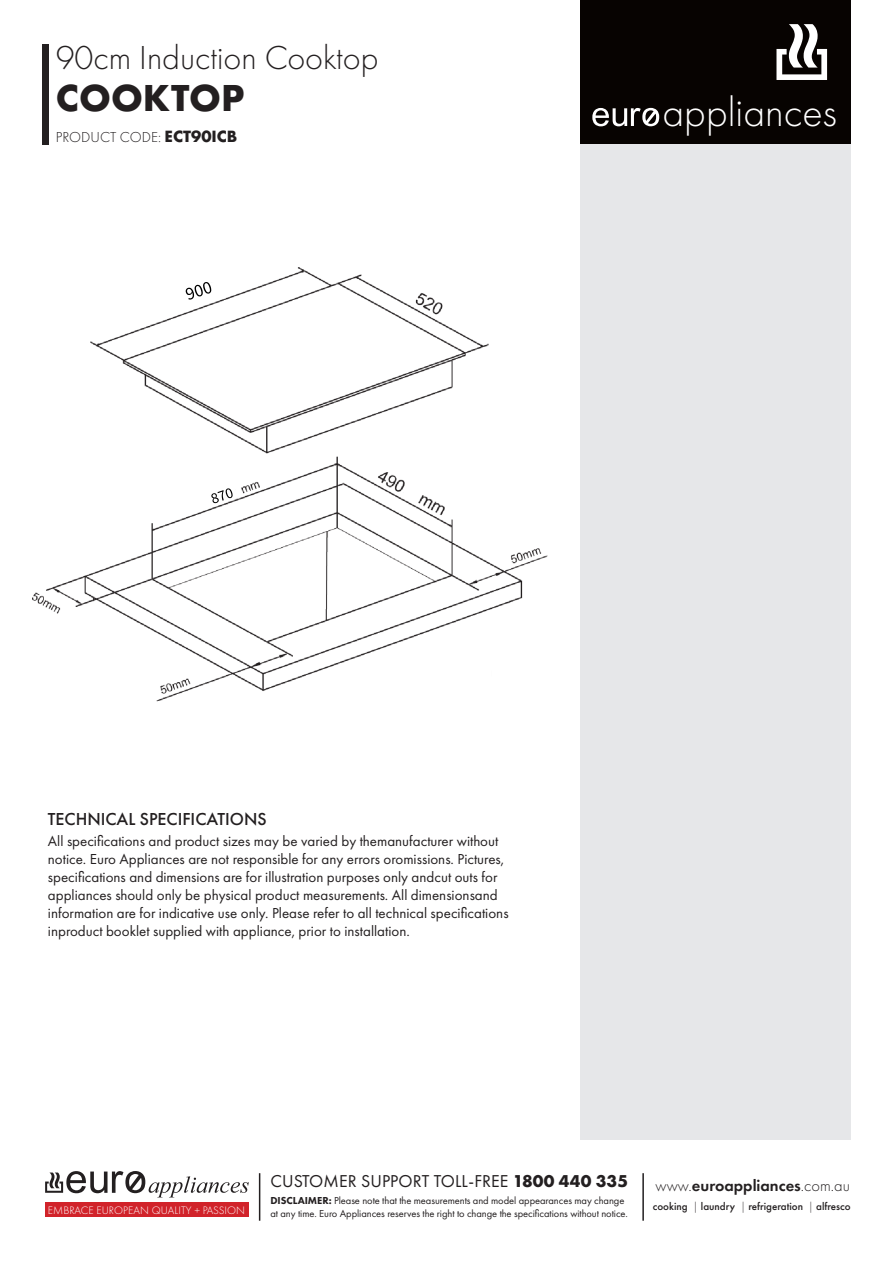
<style>
.page{position:relative;width:893px;height:1263px;background:#fff}
.page>*{position:absolute;margin:0;border:0;box-sizing:border-box;transform-origin:0 0}
.t1{font:300 42.15px "Futura PT";color:#fff}
.t2{font:300 34.5px "Futura PT";color:#231f20}
.t3{font:700 34.5px "Futura";color:#231f20}
.t4{font:500 18px "Futura PT";color:#231f20}
.t5{font:17.85px "Futura PT";letter-spacing:.005em;color:#231f20}
.t6{font:600 16.5px "Futura PT";color:#231f20}
.t7{font:15px/18px "Futura PT";color:#231f20}
.t8{font:300 15px "Futura PT";color:#231f20}
.t9{font:300 11.25px "Futura PT";letter-spacing:.005em;color:#fff}
.t10{font:500 11.1px "Futura PT";color:#231f20}
.t11{font:10.5px/12.6px "Futura PT";letter-spacing:-.005em;color:#231f20}
.s1{font-family:"Futura";font-weight:700}
.s2{font-weight:700}
.s3{font-weight:300}
.s4{font-weight:800}
</style>
<div class="page">
<div style="left:580px;top:0;width:270px;height:1140px;background:#e6e7e9"></div>
<div style="left:580px;top:0;width:270px;height:143px;background:#070301"></div>
<div style="left:43px;top:45px;width:6px;height:100px;background:#231f20"></div>
<img style="left:33px;top:267px;width:515px;height:435px">
<svg style="left:186px;top:282px;width:33px;height:22px"></svg>
<svg style="left:205px;top:488px;width:28px;height:18px"></svg>
<svg style="left:776px;top:24px;width:51px;height:56px"></svg>
<svg style="left:592px;top:108px;width:67px;height:18px"></svg>
<div style="left:45px;top:1202px;width:204px;height:15px;background:#d1232a"></div>
<svg style="left:45px;top:1171px;width:204px;height:26px"></svg>
<hr style="left:642px;top:1173px;width:2px;height:48px;background:#231f20">
<hr style="left:259px;top:1173px;width:1px;height:48px;background:#231f20">
<p class="t2" style="left:56px;top:38px;width:324px">90cm Induction Cooktop</p>
<p class="t3" style="left:56px;top:73px;width:190px">COOKTOP</p>
<p class="t8" style="left:56px;top:129px;width:183px">PRODUCT CODE: <span class="s1">ECT90ICB</span></p>
<h1 class="t1" style="left:662px;top:88px;width:176px">appliances</h1>
<p class="t4" style="left:48px;top:808px;width:220px">TECHNICAL SPECIFICATIONS</p>
<p class="t7" style="left:48px;top:832px;width:462px">All specifications and product sizes may be varied by themanufacturer without notice. Euro Appliances are not responsible for any errors oromissions. Pictures, specifications and dimensions are for illustration purposes only andcut outs for appliances should only be physical product measurements. All dimensionsand information are for indicative use only. Please refer to all technical specifications inproduct booklet supplied with appliance, prior to installation.</p>
<p class="t5" style="left:270px;top:1170px;width:359px">CUSTOMER SUPPORT TOLL-FREE <span class="s2">1800 440 335</span></p>
<p class="t6" style="left:656px;top:1175px;width:196px"><span class="s3">www.</span>euroappliances<span class="s3">.com.au</span></p>
<p class="t10" style="left:653px;top:1200px;width:199px">cooking <span class="s3">|</span> laundry <span class="s3">|</span> refrigeration <span class="s3">|</span> alfresco</p>
<p class="t9" style="left:48px;top:1204px;width:199px">EMBRACE EUROPEAN QUALITY + PASSION</p>
<p class="t11" style="left:270px;top:1194px;width:359px"><span class="s4">DISCLAIMER:</span> Please note that the measurements and model appearances may change at any time. Euro Appliances reserves the right to change the specifications without notice.</p>
</div>
